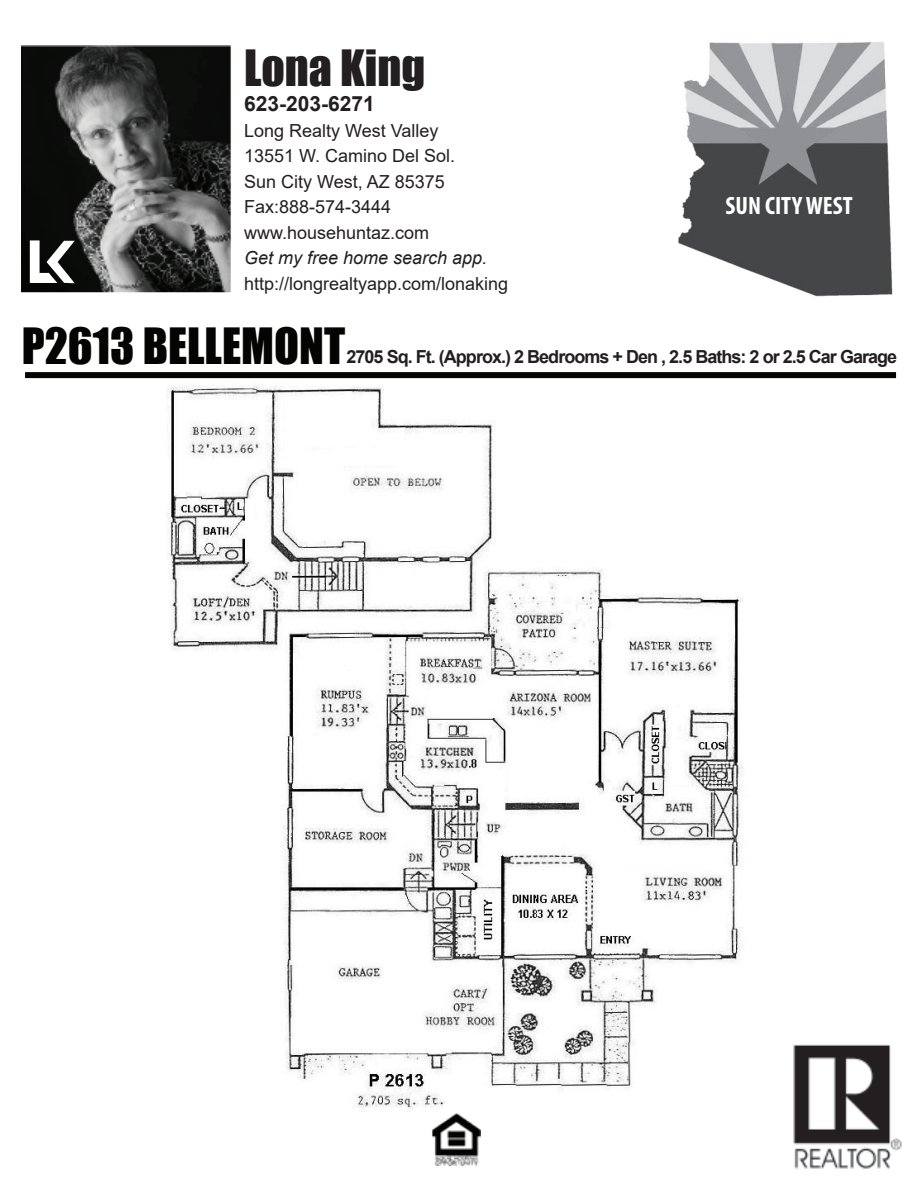
<style>
.page{position:relative;width:918px;height:1188px;background:#fff}
.page>*{position:absolute;margin:0;border:0;box-sizing:border-box;transform-origin:0 0}
.t1{font:45.9px "Impact";color:#040503}
.t2{font:45.9px "Impact";color:#231f20}
.t3{font:700 condensed 25.2px "Myriad Pro";color:#fff}
.t4{font:700 21px "Arial";color:#231f20}
.t5{font:18px/25.5px "Arial";color:#231f20}
.t6{font:700 18px "Arial";letter-spacing:-.055em;color:#231f20}
.t7{font:italic 18px "Arial";color:#231f20}
</style>
<div class="page">
<img style="left:709px;top:42px;width:175px;height:3px">
<img style="left:21px;top:45px;width:881px;height:1124px">
<svg style="left:30px;top:240px;width:45px;height:43px"></svg>
<h1 class="t2" style="left:244px;top:32px;width:183px">Lona King</h1>
<p class="t4" style="left:244px;top:89px;width:132px">623-203-6271</p>
<p class="t5" style="left:244px;top:117px;width:213px">Long Realty West Valley<br>13551 W. Camino Del Sol.<br>Sun City West, AZ 85375<br>Fax:888-574-3444 www.househuntaz.com</p>
<p class="t7" style="left:244px;top:246px;width:245px">Get my free home search app.</p>
<p class="t5" style="left:244px;top:270px;width:266px">http://longrealtyapp.com/lonaking</p>
<h1 class="t1" style="left:22px;top:311px;width:325px">P2613 BELLEMONT</h1>
<h2 class="t3" style="left:726px;top:190px;width:129px">SUN CITYWEST</h2>
<p class="t6" style="left:347px;top:344px;width:552px">2705 Sq. Ft. (Approx.) 2 Bedrooms + Den , 2.5 Baths: 2 or 2.5 Car Garage</p>
</div>
